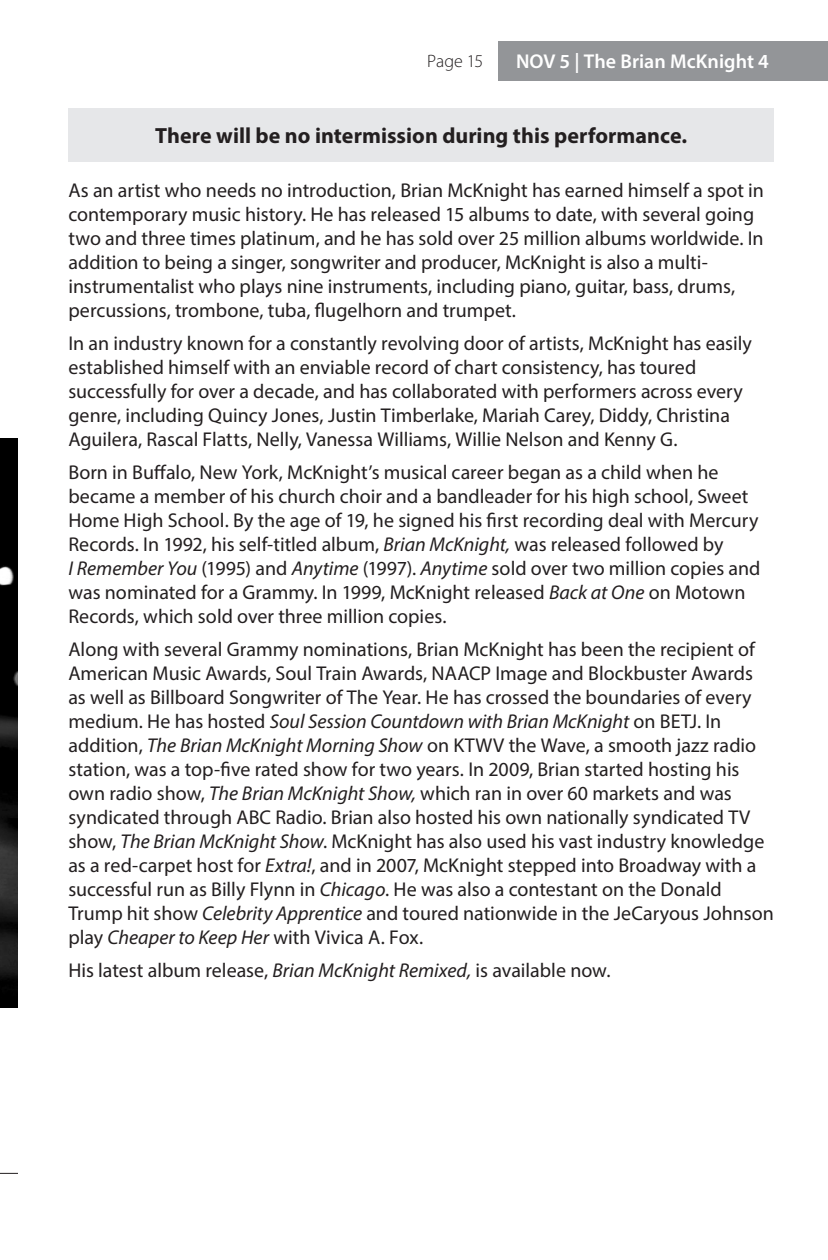
<style>
.page{position:relative;width:828px;height:1260px;background:#fff}
.page>*{position:absolute;margin:0;border:0;box-sizing:border-box;transform-origin:0 0}
.Body{font:700 22px "Myriad Pro";color:#231f20}
.Body-2{font:20px/24px "Myriad Pro";color:#231f20}
.t1{font:600 20px "Myriad Pro";color:#fff}
.t2{font:300 18px "Myriad Pro";color:#231f20}
.s1{font-style:italic}
</style>
<div class="page">
<div style="left:499px;top:41px;width:329px;height:39px;background:#939598"></div>
<div style="left:68px;top:108px;width:706px;height:54px;background:#e6e7e9"></div>
<img style="left:0;top:438px;width:18px;height:570px">
<svg style="left:0;top:1173px;width:18px;height:1px"></svg>
<p class="t2" style="left:427px;top:50px;width:57px">Page 15</p>
<p class="t1" style="left:516px;top:48px;width:254px">NOV 5 | The Brian McKnight 4</p>
<p class="Body" style="left:155px;top:121px;width:534px">There will be no intermission during this performance.</p>
<p class="Body-2" style="left:68px;top:178px;width:697px">As an artist who needs no introduction, Brian McKnight has earned himself a spot in contemporary music history. He has released 15 albums to date, with several going two and three times platinum, and he has sold over 25 million albums worldwide. In addition to being a singer, songwriter and producer, McKnight is also a multi&shy;instrumentalist who plays nine instruments, including piano, guitar, bass, drums, percussions, trombone, tuba, flugelhorn and trumpet.</p>
<p class="Body-2" style="left:68px;top:331px;width:685px">In an industry known for a constantly revolving door of artists, McKnight has easily established himself with an enviable record of chart consistency, has toured successfully for over a decade, and has collaborated with performers across every genre, including Quincy Jones, Justin Timberlake, Mariah Carey, Diddy, Christina Aguilera, Rascal Flatts, Nelly, Vanessa Williams, Willie Nelson and Kenny G.</p>
<p class="Body-2" style="left:68px;top:460px;width:694px">Born in Buffalo, New York, McKnight’s musical career began as a child when he became a member of his church choir and a bandleader for his high school, Sweet Home High School. By the age of 19, he signed his first recording deal with Mercury Records. In 1992, his self-titled album, <span class="s1">Brian McKnight,</span> was released followed by<br><span class="s1">I Remember You</span> (1995) and <span class="s1">Anytime</span> (1997). <span class="s1">Anytime</span> sold over two million copies and was nominated for a Grammy. In 1999, McKnight released <span class="s1">Back at One</span> on Motown Records, which sold over three million copies.</p>
<p class="Body-2" style="left:68px;top:637px;width:707px">Along with several Grammy nominations, Brian McKnight has been the recipient of American Music Awards, Soul Train Awards, NAACP Image and Blockbuster Awards as well as Billboard Songwriter of The Year. He has crossed the boundaries of every medium. He has hosted <span class="s1">Soul Session Countdown with Brian McKnight</span> on BETJ. In addition, <span class="s1">The Brian McKnight Morning Show</span> on KTWV the Wave, a smooth jazz radio station, was a top-five rated show for two years. In 2009, Brian started hosting his own radio show, <span class="s1">The Brian McKnight Show,</span> which ran in over 60 markets and was syndicated through ABC Radio. Brian also hosted his own nationally syndicated TV show, <span class="s1">The Brian McKnight Show</span>. McKnight has also used his vast industry knowledge as a red-carpet host for <span class="s1">Extra!</span>, and in 2007, McKnight stepped into Broadway with a successful run as Billy Flynn in <span class="s1">Chicago</span>. He was also a contestant on the Donald Trump hit show <span class="s1">Celebrity Apprentice</span> and toured nationwide in the JeCaryous Johnson play <span class="s1">Cheaper to Keep Her</span> with Vivica A. Fox.</p>
<p class="Body-2" style="left:68px;top:958px;width:544px">His latest album release, <span class="s1">Brian McKnight Remixed,</span> is available now.</p>
</div>
